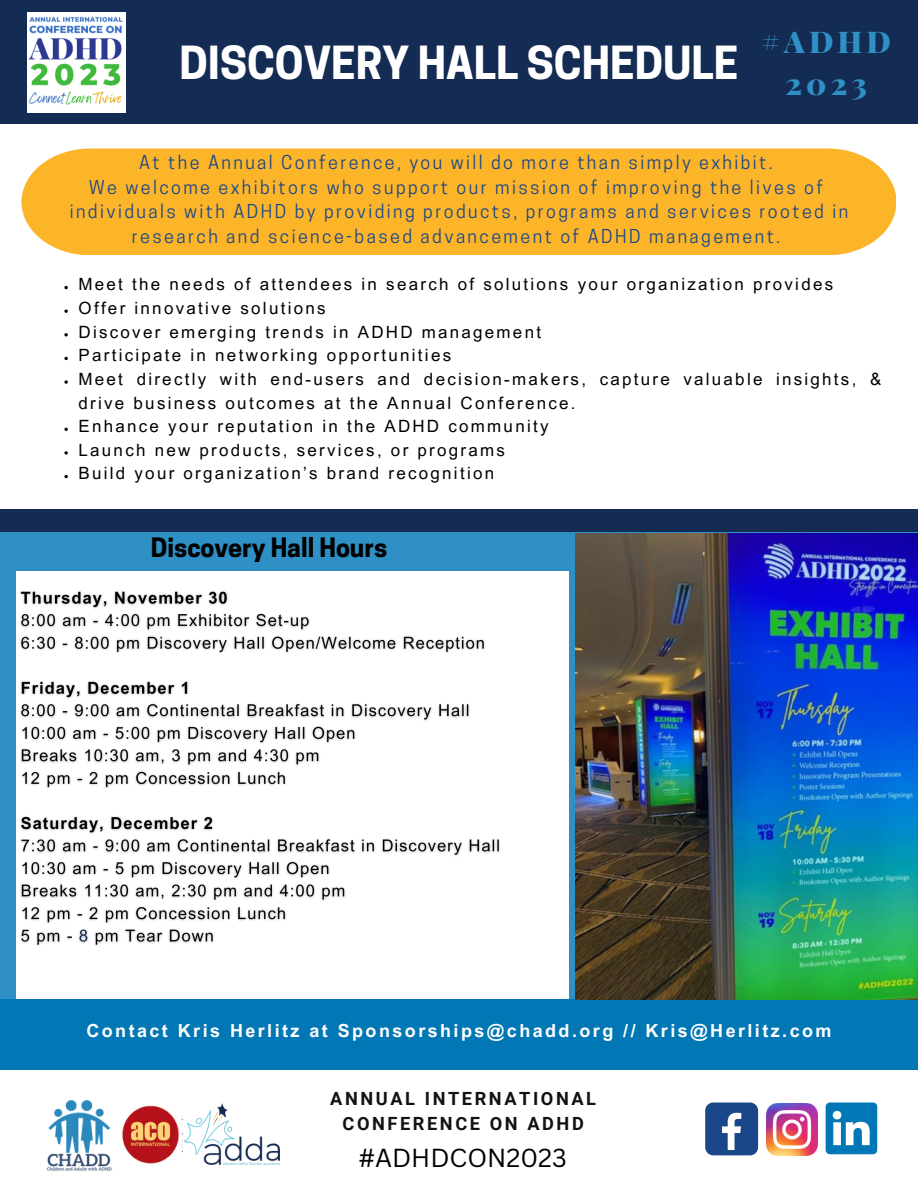
<style>
.page{position:relative;width:918px;height:1188px;background:#2e90c5}
.page>*{position:absolute;margin:0;border:0;box-sizing:border-box;transform-origin:0 0}
.t1{font:700 42.9px "Cooper Hewitt";color:#fff}
.t2{font:900 30.15px/41.7px "Playfair Display";letter-spacing:.135em;color:#2e90c5;text-align:center}
.t3{font:25.35px "Canva Sans";color:#000}
.t4{font:700 25.05px "Cooper Hewitt";color:#000}
.t5{font:700 18.15px/24.8px "Roboto";letter-spacing:.14em;color:#121212;text-align:center}
.t6{font:18px/24.8px "Cooper Hewitt";letter-spacing:.135em;color:#1a4789;text-align:center}
.t7{font:700 18px "Arial MT Pro";letter-spacing:.135em;color:#fff}
.t8{font:16.95px/23.7px "Arial MT Pro";letter-spacing:.135em;color:#000}
</style>
<div class="page">
<div style="left:0;top:0;width:918px;height:124px;background:#142b53"></div>
<div style="left:27px;top:13px;width:99px;height:100px;background:#fff"></div>
<div style="left:0;top:1070px;width:918px;height:118px;background:#fff"></div>
<img style="left:122px;top:1105px;width:60px;height:59px">
<img style="left:185px;top:1104px;width:94px;height:61px">
<img style="left:46px;top:1099px;width:66px;height:72px">
<img style="left:766px;top:1104px;width:52px;height:52px">
<svg style="left:826px;top:1103px;width:51px;height:51px"></svg>
<div style="left:705px;top:1103px;width:53px;height:52px;background:#1a4789;border-radius:8px"></div>
<svg style="left:722px;top:1113px;width:19px;height:37px"></svg>
<div style="left:0;top:124px;width:918px;height:408px;background:#fff"></div>
<div style="left:1px;top:509px;width:917px;height:23px;background:#142b53"></div>
<svg style="left:64px;top:286px;width:4px;height:3px"></svg>
<svg style="left:64px;top:310px;width:4px;height:3px"></svg>
<svg style="left:64px;top:333px;width:4px;height:4px"></svg>
<svg style="left:64px;top:357px;width:4px;height:3px"></svg>
<svg style="left:64px;top:380px;width:4px;height:4px"></svg>
<svg style="left:64px;top:428px;width:4px;height:3px"></svg>
<svg style="left:64px;top:451px;width:4px;height:4px"></svg>
<svg style="left:64px;top:475px;width:4px;height:3px"></svg>
<div style="left:16px;top:572px;width:552px;height:440px;background:#fff"></div>
<div style="left:21px;top:149px;width:875px;height:106px;background:#fcb429"></div>
<div style="left:0;top:999px;width:918px;height:71px;background:#0277b5"></div>
<img style="left:28px;top:16px;width:95px;height:89px">
<img style="left:576px;top:533px;width:342px;height:466px">
<img style="left:17px;top:571px;width:488px;height:375px">
<p class="t1" style="left:180px;top:47px;width:560px">DISCOVERY HALL SCHEDULE</p>
<p class="t2" style="left:762px;top:20px;width:131px">#ADHD<br>2023</p>
<p class="t6" style="left:139px;top:152px;width:635px">At the Annual Conference, you will do more than simply exhibit.</p>
<p class="t6" style="left:89px;top:177px;width:736px">We welcome exhibitors who support our mission of improving the lives of</p>
<p class="t6" style="left:70px;top:201px;width:780px">individuals with ADHD by providing products, programs and services rooted in research and science-based advancement of ADHD management.</p>
<p class="t8" style="left:79px;top:275px;width:756px">Meet the needs of attendees in search of solutions your organization provides</p>
<p class="t8" style="left:79px;top:298px;width:248px">Offer innovative solutions</p>
<p class="t8" style="left:79px;top:322px;width:464px">Discover emerging trends in ADHD management</p>
<p class="t8" style="left:79px;top:346px;width:374px">Participate in networking opportunities</p>
<p class="t8" style="left:79px;top:369px;width:804px">Meet directly with end-users and decision-makers, capture valuable insights, &amp; drive business outcomes at the Annual Conference.</p>
<p class="t8" style="left:79px;top:416px;width:471px">Enhance your reputation in the ADHD community</p>
<p class="t8" style="left:79px;top:440px;width:428px">Launch new products, services, or programs</p>
<p class="t8" style="left:79px;top:464px;width:417px">Build your organization’s brand recognition</p>
<p class="t4" style="left:151px;top:538px;width:238px">Discovery Hall Hours</p>
<p class="t7" style="left:86px;top:1024px;width:747px">Contact Kris Herlitz at Sponsorships@chadd.org // Kris@Herlitz.com</p>
<p class="t5" style="left:330px;top:1087px;width:267px">ANNUAL INTERNATIONAL<br>CONFERENCE ON ADHD</p>
<p class="t3" style="left:358px;top:1140px;width:210px">#ADHDCON2023</p>
</div>
